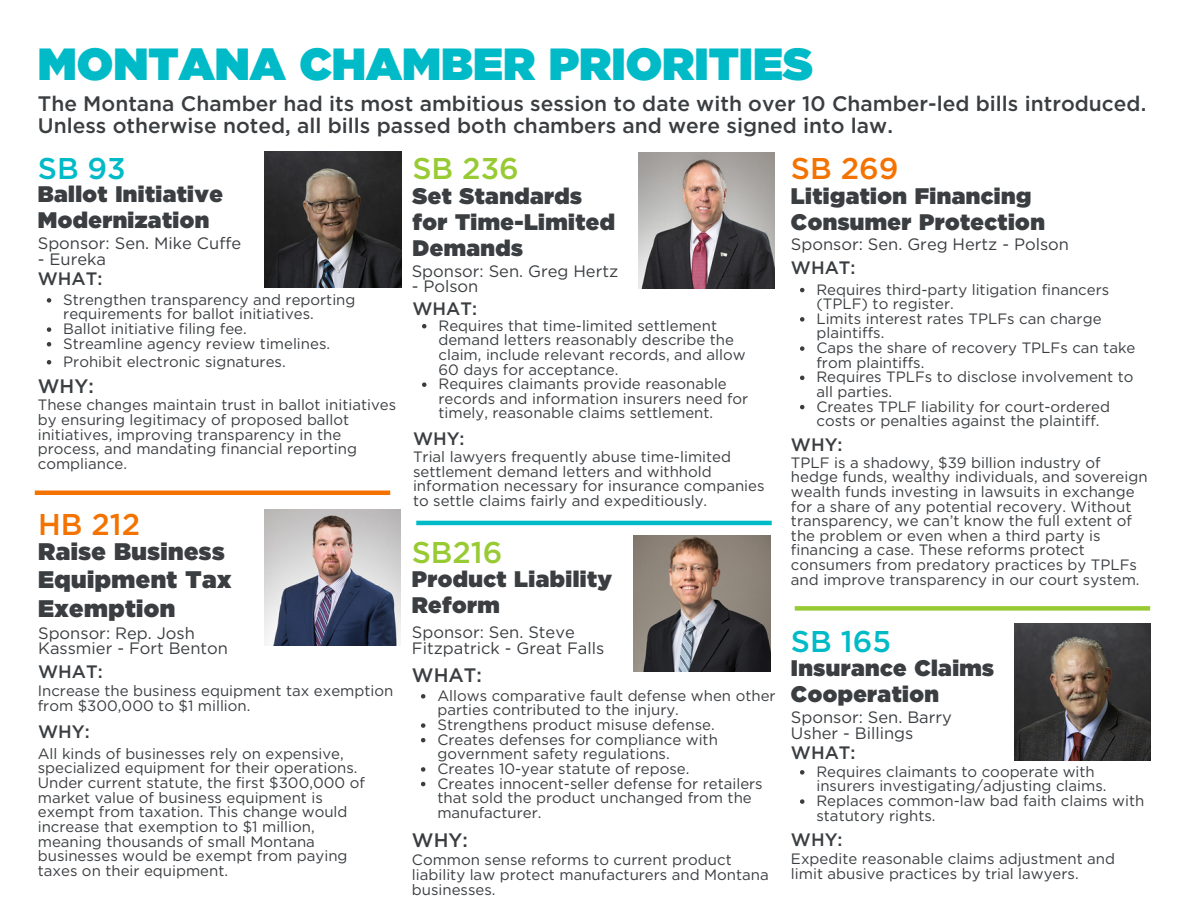
<style>
.page{position:relative;width:1188px;height:918px;background:#fff}
.page>*{position:absolute;margin:0;border:0;box-sizing:border-box;transform-origin:0 0}
.t1{font:900 45px "Gotham";color:#00bbc7}
.t2{font:500 30px "Gotham";color:#f47300}
.t3{font:500 30px "Gotham";color:#98cb33}
.t4{font:500 30px "Gotham";color:#00bbc7}
.t5{font:900 24px/28.2px "Gotham";letter-spacing:.02em;color:#3b3e41}
.t6{font:900 22.5px/25.8px "Gotham";letter-spacing:.02em;color:#3b3e41}
.t7{font:500 21px/22.5px "Gotham";color:#3b3e41}
.t8{font:500 19.5px "Gotham";color:#3b3e41}
.t9{font:500 18px "Gotham";color:#3b3e41}
.t10{font:16.5px/15.8px "Gotham";color:#3b3e41}
.t11{font:15px/14.7px "Gotham";color:#3b3e41}
</style>
<div class="page">
<img style="left:1014px;top:624px;width:136px;height:136px">
<svg style="left:800px;top:770px;width:4px;height:5px"></svg>
<svg style="left:800px;top:799px;width:4px;height:5px"></svg>
<img style="left:265px;top:151px;width:136px;height:137px">
<svg style="left:47px;top:298px;width:4px;height:5px"></svg>
<svg style="left:47px;top:327px;width:4px;height:5px"></svg>
<svg style="left:47px;top:342px;width:4px;height:4px"></svg>
<svg style="left:47px;top:360px;width:4px;height:4px"></svg>
<svg style="left:800px;top:288px;width:4px;height:4px"></svg>
<svg style="left:800px;top:317px;width:4px;height:5px"></svg>
<svg style="left:800px;top:346px;width:4px;height:5px"></svg>
<svg style="left:800px;top:376px;width:4px;height:4px"></svg>
<svg style="left:800px;top:405px;width:4px;height:4px"></svg>
<img style="left:264px;top:509px;width:137px;height:137px">
<img style="left:639px;top:152px;width:136px;height:136px">
<svg style="left:422px;top:324px;width:5px;height:4px"></svg>
<svg style="left:422px;top:382px;width:5px;height:5px"></svg>
<img style="left:634px;top:535px;width:136px;height:136px">
<svg style="left:421px;top:694px;width:4px;height:5px"></svg>
<svg style="left:421px;top:723px;width:4px;height:5px"></svg>
<svg style="left:421px;top:738px;width:4px;height:4px"></svg>
<svg style="left:421px;top:767px;width:4px;height:5px"></svg>
<svg style="left:421px;top:782px;width:4px;height:4px"></svg>
<hr style="left:35px;top:491px;width:355px;height:4px;background:#f47300">
<hr style="left:416px;top:521px;width:356px;height:4px;background:#00bbc7">
<div style="left:795px;top:606px;width:355px;height:5px;background:#98cb33"></div>
<p class="t1" style="left:38px;top:37px;width:777px">MONTANA CHAMBER PRIORITIES</p>
<p class="t7" style="left:38px;top:92px;width:1110px">The Montana Chamber had its most ambitious session to date with over 10 Chamber-led bills introduced.<br>Unless otherwise noted, all bills passed both chambers and were signed into law.</p>
<p class="t4" style="left:38px;top:150px;width:90px">SB 93</p>
<p class="t6" style="left:38px;top:181px;width:187px">Ballot Initiative</p>
<p class="t6" style="left:38px;top:207px;width:173px">Modernization</p>
<p class="t10" style="left:38px;top:235px;width:205px">Sponsor: Sen. Mike Cuffe</p>
<p class="t10" style="left:38px;top:251px;width:70px">- Eureka</p>
<p class="t9" style="left:38px;top:267px;width:66px">WHAT:</p>
<p class="t11" style="left:63px;top:292px;width:294px">Strengthen transparency and reporting requirements for ballot initiatives.</p>
<p class="t11" style="left:63px;top:321px;width:185px">Ballot initiative filing fee.</p>
<p class="t11" style="left:63px;top:336px;width:268px">Streamline agency review timelines.</p>
<p class="t11" style="left:63px;top:354px;width:224px">Prohibit electronic signatures.</p>
<p class="t11" style="left:38px;top:398px;width:360px">These changes maintain trust in ballot initiatives by ensuring legitimacy of proposed ballot initiatives, improving transparency in the process, and mandating financial reporting compliance.</p>
<p class="t8" style="left:38px;top:374px;width:57px">WHY:</p>
<p class="t2" style="left:38px;top:506px;width:104px">HB 212</p>
<p class="t5" style="left:38px;top:538px;width:195px">Raise Business<br>Equipment Tax<br>Exemption</p>
<p class="t10" style="left:38px;top:625px;width:191px">Sponsor: Rep. Josh<br>Kassmier - Fort Benton</p>
<p class="t11" style="left:38px;top:684px;width:357px">Increase the business equipment tax exemption from $300,000 to $1 million.</p>
<p class="t11" style="left:38px;top:746px;width:329px">All kinds of businesses rely on expensive, specialized equipment for their operations.<br>Under current statute, the first $300,000 of market value of business equipment is exempt from taxation. This change would increase that exemption to $1 million, meaning thousands of small Montana businesses would be exempt from paying taxes on their equipment.</p>
<p class="t9" style="left:38px;top:661px;width:66px">WHAT:</p>
<p class="t9" style="left:38px;top:720px;width:53px">WHY:</p>
<p class="t3" style="left:412px;top:151px;width:108px">SB 236</p>
<p class="t6" style="left:412px;top:183px;width:204px">Set Standards for Time-Limited<br>Demands</p>
<p class="t10" style="left:412px;top:263px;width:208px">Sponsor: Sen. Greg Hertz</p>
<p class="t10" style="left:412px;top:279px;width:68px">- Polson</p>
<p class="t11" style="left:438px;top:318px;width:309px">Requires that time-limited settlement demand letters reasonably describe the claim, include relevant records, and allow 60 days for acceptance.</p>
<p class="t11" style="left:438px;top:376px;width:311px">Requires claimants provide reasonable records and information insurers need for timely, reasonable claims settlement.</p>
<p class="t11" style="left:413px;top:449px;width:353px">Trial lawyers frequently abuse time-limited settlement demand letters and withhold information necessary for insurance companies to settle claims fairly and expeditiously.</p>
<p class="t9" style="left:412px;top:297px;width:66px">WHAT:</p>
<p class="t9" style="left:413px;top:428px;width:53px">WHY:</p>
<p class="t3" style="left:412px;top:534px;width:92px">SB216</p>
<p class="t6" style="left:412px;top:566px;width:202px">Product Liability<br>Reform</p>
<p class="t10" style="left:412px;top:625px;width:194px">Sponsor: Sen. Steve<br>Fitzpatrick - Great Falls</p>
<p class="t8" style="left:412px;top:663px;width:71px">WHAT:</p>
<p class="t11" style="left:437px;top:688px;width:340px">Allows comparative fault defense when other parties contributed to the injury.</p>
<p class="t11" style="left:437px;top:717px;width:279px">Strengthens product misuse defense.</p>
<p class="t11" style="left:437px;top:732px;width:282px">Creates defenses for compliance with government safety regulations.</p>
<p class="t11" style="left:437px;top:761px;width:254px">Creates 10-year statute of repose.</p>
<p class="t11" style="left:437px;top:776px;width:327px">Creates innocent-seller defense for retailers that sold the product unchanged from the manufacturer.</p>
<p class="t8" style="left:412px;top:828px;width:57px">WHY:</p>
<p class="t11" style="left:412px;top:853px;width:358px">Common sense reforms to current product liability law protect manufacturers and Montana businesses.</p>
<p class="t2" style="left:791px;top:151px;width:109px">SB 269</p>
<p class="t6" style="left:791px;top:183px;width:255px">Litigation Financing<br>Consumer Protection</p>
<p class="t10" style="left:791px;top:236px;width:280px">Sponsor: Sen. Greg Hertz - Polson</p>
<p class="t11" style="left:816px;top:282px;width:294px">Requires third-party litigation financers (TPLF) to register.</p>
<p class="t11" style="left:816px;top:311px;width:287px">Limits interest rates TPLFs can charge plaintiffs.</p>
<p class="t11" style="left:816px;top:340px;width:321px">Caps the share of recovery TPLFs can take from plaintiffs.</p>
<p class="t11" style="left:816px;top:370px;width:318px">Requires TPLFs to disclose involvement to all parties.</p>
<p class="t11" style="left:816px;top:399px;width:295px">Creates TPLF liability for court-ordered costs or penalties against the plaintiff.</p>
<p class="t11" style="left:791px;top:455px;width:358px">TPLF is a shadowy, $39 billion industry of hedge funds, wealthy individuals, and sovereign wealth funds investing in lawsuits in exchange for a share of any potential recovery. Without transparency, we can’t know the full extent of the problem or even when a third party is financing a case. These reforms protect consumers from predatory practices by TPLFs and improve transparency in our court system.</p>
<p class="t9" style="left:791px;top:257px;width:66px">WHAT:</p>
<p class="t9" style="left:791px;top:433px;width:53px">WHY:</p>
<p class="t4" style="left:791px;top:623px;width:102px">SB 165</p>
<p class="t6" style="left:791px;top:655px;width:205px">Insurance Claims<br>Cooperation</p>
<p class="t10" style="left:791px;top:709px;width:162px">Sponsor: Sen. Barry<br>Usher - Billings</p>
<p class="t9" style="left:791px;top:742px;width:66px">WHAT:</p>
<p class="t11" style="left:816px;top:764px;width:292px">Requires claimants to cooperate with insurers investigating/adjusting claims.</p>
<p class="t11" style="left:816px;top:793px;width:329px">Replaces common-law bad faith claims with statutory rights.</p>
<p class="t11" style="left:791px;top:852px;width:326px">Expedite reasonable claims adjustment and limit abusive practices by trial lawyers.</p>
<p class="t9" style="left:791px;top:829px;width:53px">WHY:</p>
</div>
